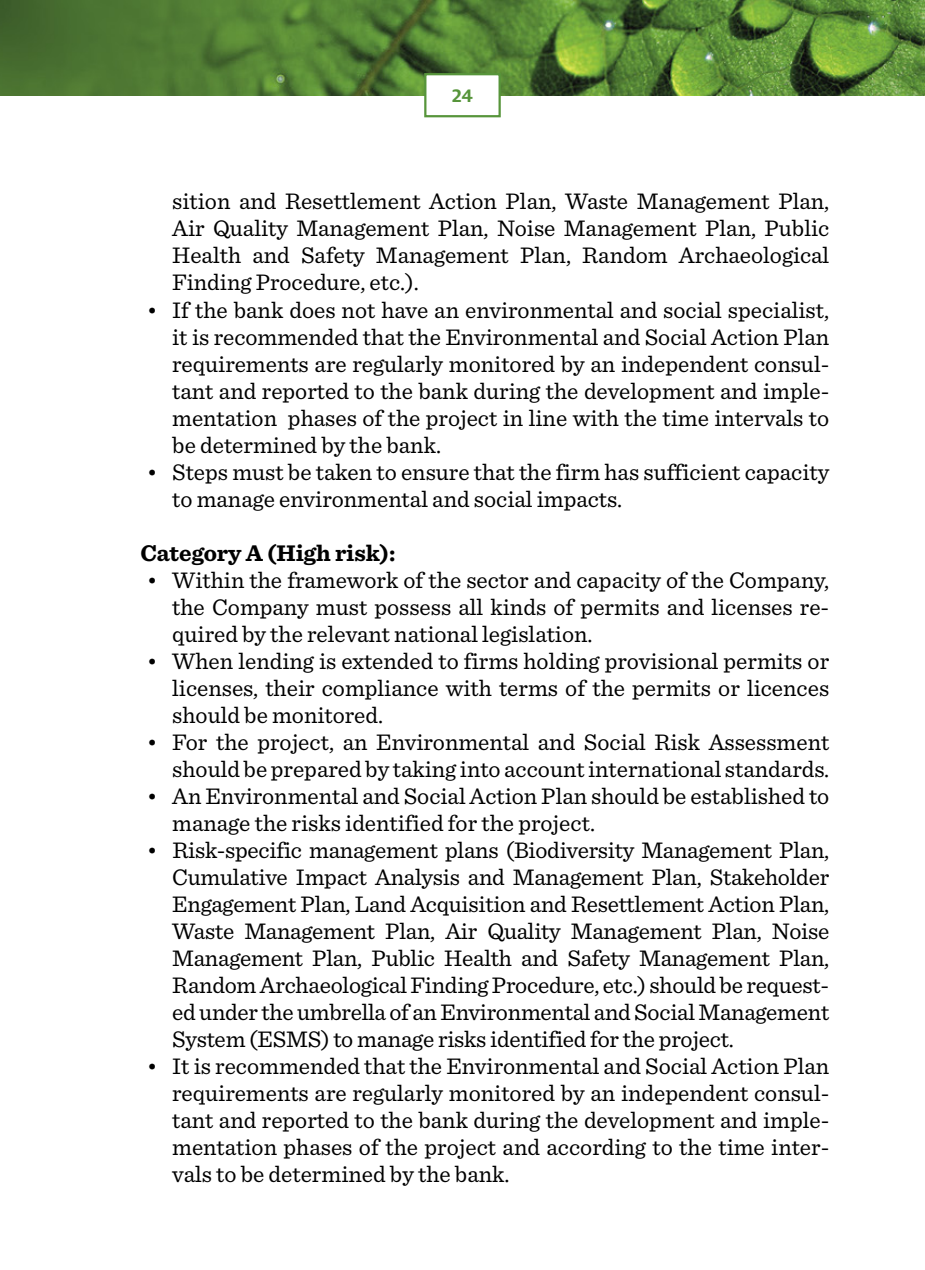
<style>
.page{position:relative;width:925px;height:1270px;background:#fff}
.page>*{position:absolute;margin:0;border:0;box-sizing:border-box;transform-origin:0 0}
.t1{font:23.62px/27px "Sentinel";color:#000;text-align:justify}
.t2{font:700 23.62px "Sentinel";color:#000}
.t3{font:600 18px "Guardian Sans";color:#57953b}
</style>
<div class="page">
<img style="left:0;top:0;width:925px;height:96px">
<svg style="left:423px;top:72px;width:79px;height:46px"></svg>
<p class="t3" style="left:452px;top:83px;width:22px">24</p>
<p class="t1" style="left:172px;top:186px;width:658px">sition and Resettlement Action Plan, Waste Management Plan, Air Quality Management Plan, Noise Management Plan, Public Health and Safety Management Plan, Random Archaeological Finding Procedure, etc.).</p>
<p class="t1" style="left:172px;top:294px;width:658px;text-indent:-26px">• If the bank does not have an environmental and social specialist, it is recommended that the Environmental and Social Action Plan requirements are regularly monitored by an independent consul&shy;tant and reported to the bank during the development and imple&shy;mentation phases of the project in line with the time intervals to be determined by the bank.</p>
<p class="t1" style="left:172px;top:456px;width:658px;text-indent:-26px">• Steps must be taken to ensure that the firm has sufficient capacity to manage environmental and social impacts.</p>
<p class="t2" style="left:140px;top:534px;width:257px">Category A (High risk):</p>
<p class="t1" style="left:172px;top:564px;width:658px;text-indent:-26px">• Within the framework of the sector and capacity of the Company, the Company must possess all kinds of permits and licenses re&shy;quired by the relevant national legislation.</p>
<p class="t1" style="left:172px;top:645px;width:658px;text-indent:-26px">• When lending is extended to firms holding provisional permits or licenses, their compliance with terms of the permits or licences should be monitored.</p>
<p class="t1" style="left:147px;top:726px;width:684px;text-align:right">• For the project, an Environmental and Social Risk Assessment should be prepared by taking into account international standards.</p>
<p class="t1" style="left:172px;top:780px;width:658px;text-indent:-26px">• An Environmental and Social Action Plan should be established to manage the risks identified for the project.</p>
<p class="t1" style="left:172px;top:834px;width:658px;text-indent:-26px">• Risk-specific management plans (Biodiversity Management Plan, Cumulative Impact Analysis and Management Plan, Stakeholder Engagement Plan, Land Acquisition and Resettlement Action Plan, Waste Management Plan, Air Quality Management Plan, Noise Management Plan, Public Health and Safety Management Plan, Random Archaeological Finding Procedure, etc.) should be request&shy;ed under the umbrella of an Environmental and Social Management System (ESMS) to manage risks identified for the project.</p>
<p class="t1" style="left:172px;top:1051px;width:658px;text-indent:-26px">• It is recommended that the Environmental and Social Action Plan requirements are regularly monitored by an independent consul&shy;tant and reported to the bank during the development and imple&shy;mentation phases of the project and according to the time inter&shy;vals to be determined by the bank.</p>
</div>
